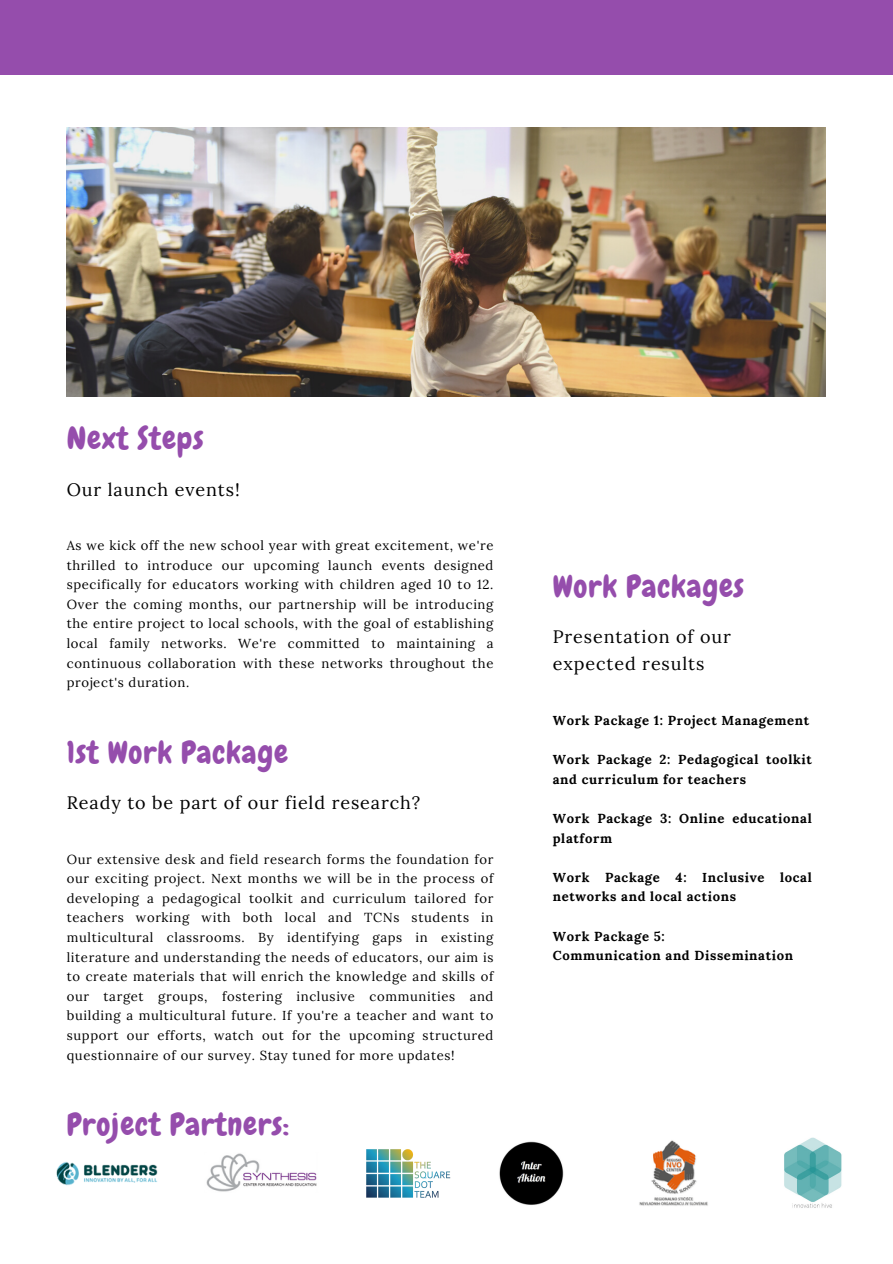
<style>
.page{position:relative;width:893px;height:1264px;background:#fff}
.page>*{position:absolute;margin:0;border:0;box-sizing:border-box;transform-origin:0 0}
.t1{font:31.05px "Chewy";letter-spacing:.03em;color:#954dac}
.t2{font:18px/27px "Lora";letter-spacing:.05em;color:#000}
.t3{font:13.05px/19.6px "Lora";letter-spacing:.05em;color:#000;text-align:justify}
.t4{font:700 13.05px/19.6px "Lora";letter-spacing:.05em;color:#000}
</style>
<div class="page">
<div style="left:0;top:0;width:892px;height:1262px;background:#954dac"></div>
<div style="left:0;top:75px;width:892px;height:1187px;background:#fff"></div>
<img style="left:67px;top:127px;width:758px;height:270px">
<img style="left:56px;top:1162px;width:102px;height:24px">
<img style="left:206px;top:1153px;width:111px;height:39px">
<img style="left:366px;top:1149px;width:85px;height:48px">
<img style="left:499px;top:1141px;width:65px;height:64px">
<img style="left:639px;top:1140px;width:69px;height:66px">
<img style="left:784px;top:1137px;width:58px;height:71px">
<p class="t1" style="left:67px;top:418px;width:138px">Next Steps</p>
<p class="t2" style="left:67px;top:475px;width:174px">Our launch events!</p>
<p class="t3" style="left:67px;top:535px;width:428px">As we kick off the new school year with great excitement, we're thrilled to introduce our upcoming launch events designed specifically for educators working with children aged 10 to 12.<br>Over the coming months, our partnership will be introducing the entire project to local schools, with the goal of establishing local family networks. We're committed to maintaining a continuous collaboration with these networks throughout the project's duration.</p>
<p class="t1" style="left:67px;top:732px;width:223px">1st Work Package</p>
<p class="t2" style="left:67px;top:789px;width:355px">Ready to be part of our field research?</p>
<p class="t3" style="left:67px;top:849px;width:428px">Our extensive desk and field research forms the foundation for our exciting project. Next months we will be in the process of developing a pedagogical toolkit and curriculum tailored for teachers working with both local and TCNs students in multicultural classrooms. By identifying gaps in existing literature and understanding the needs of educators, our aim is to create materials that will enrich the knowledge and skills of our target groups, fostering inclusive communities and building a multicultural future. If you're a teacher and want to support our efforts, watch out for the upcoming structured questionnaire of our survey. Stay tuned for more updates!</p>
<p class="t1" style="left:67px;top:1104px;width:224px">Project Partners:</p>
<p class="t1" style="left:552px;top:566px;width:193px">Work Packages</p>
<p class="t2" style="left:552px;top:623px;width:180px">Presentation of our expected results</p>
<p class="t4" style="left:552px;top:710px;width:258px">Work Package 1: Project Management</p>
<p class="t4" style="left:552px;top:749px;width:260px">Work Package 2: Pedagogical toolkit and curriculum for teachers</p>
<p class="t4" style="left:552px;top:808px;width:260px">Work Package 3: Online educational platform</p>
<p class="t4" style="left:552px;top:867px;width:260px">Work Package 4: Inclusive local networks and local actions</p>
<p class="t4" style="left:552px;top:925px;width:113px">Work Package 5:</p>
<p class="t4" style="left:552px;top:945px;width:242px">Communication and Dissemination</p>
</div>
